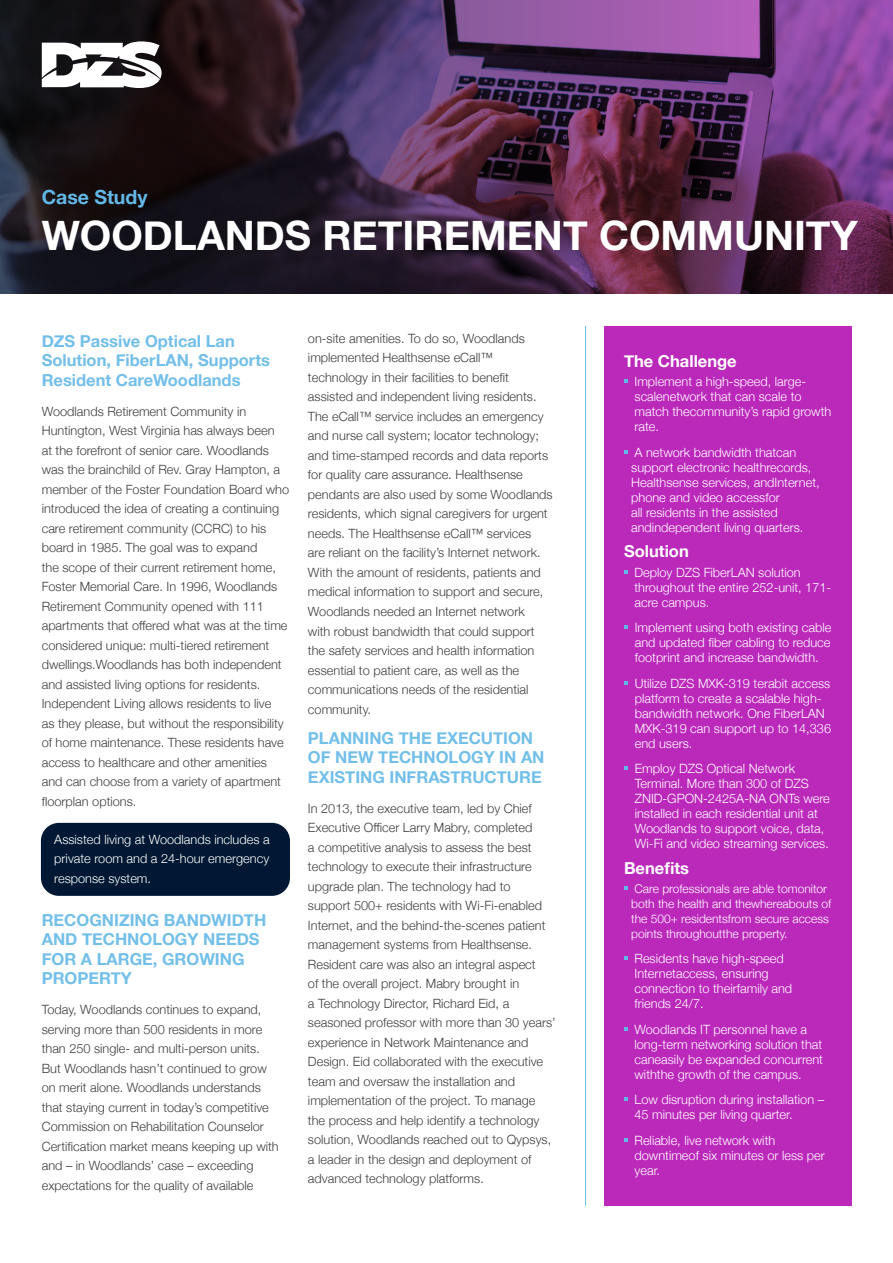
<style>
.page{position:relative;width:893px;height:1263px;background:#fff}
.page>*{position:absolute;margin:0;border:0;box-sizing:border-box;transform-origin:0 0}
.Sub-heading{font:700 40.5px "Helvetica Neue";color:#fff}
.Sub-heading-2{font:700 19.5px "Helvetica Neue";color:#62b8e7}
.Body_copy_black{font:700 16.5px/19.5px "Helvetica Neue";color:#72bfe9}
.Heading_blue{font:700 16.5px "Helvetica Neue";color:#fff}
.Body_copy_black-2{font:300 12.75px/19.5px "Helvetica Neue";color:#3e3e3f}
.Pull-Quote{font:300 12.75px/15px "Helvetica Neue";color:#fff}
.Body_copy_black-3{font:300 12.75px/19.5px "Helvetica Neue";color:#fff;text-align:justify}
.Pull-Quote-2{font:300 12px/15px "Helvetica Neue";color:#fff}
</style>
<div class="page">
<div style="left:604px;top:326px;width:248px;height:879px;background:#bb29bb"></div>
<svg style="left:624px;top:379px;width:4px;height:4px"></svg>
<svg style="left:624px;top:450px;width:4px;height:4px"></svg>
<svg style="left:624px;top:570px;width:4px;height:4px"></svg>
<svg style="left:624px;top:625px;width:4px;height:4px"></svg>
<svg style="left:624px;top:681px;width:4px;height:4px"></svg>
<svg style="left:624px;top:766px;width:4px;height:4px"></svg>
<svg style="left:624px;top:886px;width:4px;height:4px"></svg>
<svg style="left:624px;top:956px;width:4px;height:4px"></svg>
<svg style="left:624px;top:1027px;width:4px;height:4px"></svg>
<svg style="left:624px;top:1097px;width:4px;height:4px"></svg>
<svg style="left:624px;top:1138px;width:4px;height:4px"></svg>
<div style="left:41px;top:823px;width:249px;height:73px;background:#001833;border-radius:18px"></div>
<hr style="left:585px;top:326px;width:1px;height:879px;background:#62b8e7">
<svg style="left:0;top:0;width:893px;height:293px;background:#422544"></svg>
<svg style="left:42px;top:41px;width:120px;height:47px"></svg>
<p class="Sub-heading-2" style="left:42px;top:182px;width:107px">Case Study</p>
<p class="Sub-heading" style="left:42px;top:204px;width:817px">WOODLANDS RETIREMENT COMMUNITY</p>
<p class="Body_copy_black" style="left:42px;top:331px;width:230px">DZS Passive Optical Lan<br>Solution, FiberLAN, Supports<br>Resident CareWoodlands</p>
<p class="Body_copy_black-2" style="left:42px;top:400px;width:249px">Woodlands Retirement Community in Huntington, West Virginia has always been<br>at the forefront of senior care. Woodlands was the brainchild of Rev. Gray Hampton, a member of the Foster Foundation Board who introduced the idea of creating a continuing care retirement community (CCRC) to his board in 1985. The goal was to expand<br>the scope of their current retirement home, Foster Memorial Care. In 1996, Woodlands Retirement Community opened with 111 apartments that offered what was at the time considered unique: multi-tiered retirement dwellings.Woodlands has both independent and assisted living options for residents.<br>Independent Living allows residents to live<br>as they please, but without the responsibility of home maintenance. These residents have access to healthcare and other amenities and can choose from a variety of apartment floorplan options.</p>
<p class="Body_copy_black-3" style="left:54px;top:829px;width:217px">Assisted living at Woodlands includes a private room and a 24-hour emergency response system.</p>
<p class="Body_copy_black" style="left:42px;top:910px;width:226px">RECOGNIZING BANDWIDTH<br>AND TECHNOLOGY NEEDS<br>FOR A LARGE, GROWING<br>PROPERTY</p>
<p class="Body_copy_black-2" style="left:42px;top:999px;width:239px">Today, Woodlands continues to expand, serving more than 500 residents in more than 250 single- and multi-person units.<br>But Woodlands hasn’t continued to grow on merit alone. Woodlands understands that staying current in today’s competitive Commission on Rehabilitation Counselor Certification market means keeping up with and – in Woodlands’ case – exceeding expectations for the quality of available</p>
<p class="Body_copy_black-2" style="left:308px;top:328px;width:246px">on-site amenities. To do so, Woodlands implemented Healthsense eCall™ technology in their facilities to benefit assisted and independent living residents.<br>The eCall™ service includes an emergency and nurse call system; locator technology; and time-stamped records and data reports for quality care assurance. Healthsense pendants are also used by some Woodlands residents, which signal caregivers for urgent needs. The Healthsense eCall™ services<br>are reliant on the facility’s Internet network.<br>With the amount of residents, patients and medical information to support and secure, Woodlands needed an Internet network<br>with robust bandwidth that could support the safety services and health information essential to patient care, as well as the communications needs of the residential community.</p>
<p class="Body_copy_black" style="left:308px;top:728px;width:238px">PLANNING THE EXECUTION<br>OF NEW TECHNOLOGY IN AN<br>EXISTING INFRASTRUCTURE</p>
<p class="Body_copy_black-2" style="left:308px;top:797px;width:249px">In 2013, the executive team, led by Chief Executive Officer Larry Mabry, completed<br>a competitive analysis to assess the best technology to execute their infrastructure upgrade plan. The technology had to support 500+ residents with Wi-Fi-enabled Internet, and the behind-the-scenes patient management systems from Healthsense.<br>Resident care was also an integral aspect<br>of the overall project. Mabry brought in<br>a Technology Director, Richard Eid, a seasoned professor with more than 30 years’ experience in Network Maintenance and Design. Eid collaborated with the executive team and oversaw the installation and implementation of the project. To manage the process and help identify a technology solution, Woodlands reached out to Qypsys, a leader in the design and deployment of advanced technology platforms.</p>
<p class="Heading_blue" style="left:624px;top:348px;width:114px">The Challenge</p>
<p class="Pull-Quote" style="left:634px;top:373px;width:198px">Implement a high-speed, large&shy;scalenetwork that can scale to match thecommunity’s rapid growth rate.</p>
<p class="Pull-Quote" style="left:631px;top:444px;width:190px">A network bandwidth thatcan support electronic healthrecords,<br>Healthsense services, andInternet, phone and video accessfor<br>all residents in the assisted andindependent living quarters.</p>
<p class="Heading_blue" style="left:624px;top:538px;width:66px">Solution</p>
<p class="Pull-Quote" style="left:634px;top:564px;width:198px">Deploy DZS FiberLAN solution throughout the entire 252-unit, 171- acre campus.</p>
<p class="Pull-Quote" style="left:635px;top:619px;width:198px;text-align:justify">Implement using both existing cable and updated fiber cabling to reduce footprint and increase bandwidth.</p>
<p class="Pull-Quote" style="left:635px;top:675px;width:198px">Utilize DZS MXK-319 terabit access platform to create a scalable high&shy;bandwidth network. One FiberLAN<br>MXK-319 can support up to 14,336 end users.</p>
<p class="Pull-Quote" style="left:635px;top:760px;width:197px">Employ DZS Optical Network<br>Terminal. More than 300 of DZS<br>ZNID-GPON-2425A-NA ONTs were installed in each residential unit at<br>Woodlands to support voice, data,<br>Wi-Fi and video streaming services.</p>
<p class="Heading_blue" style="left:624px;top:855px;width:67px">Benefits</p>
<p class="Pull-Quote-2" style="left:631px;top:880px;width:202px">Care professionals are able tomonitor both the health and thewhereabouts of the 500+ residentsfrom secure access points throughoutthe property.</p>
<p class="Pull-Quote" style="left:634px;top:950px;width:159px">Residents have high-speed<br>Internetaccess, ensuring connection to theirfamily and friends 24/7.</p>
<p class="Pull-Quote" style="left:634px;top:1021px;width:190px">Woodlands IT personnel have a long-term networking solution that caneasily be expanded concurrent withthe growth of the campus.</p>
<p class="Pull-Quote" style="left:634px;top:1091px;width:191px">Low disruption during installation –<br>45 minutes per living quarter.</p>
<p class="Pull-Quote" style="left:634px;top:1132px;width:192px">Reliable, live network with downtimeof six minutes or less per year.</p>
</div>
